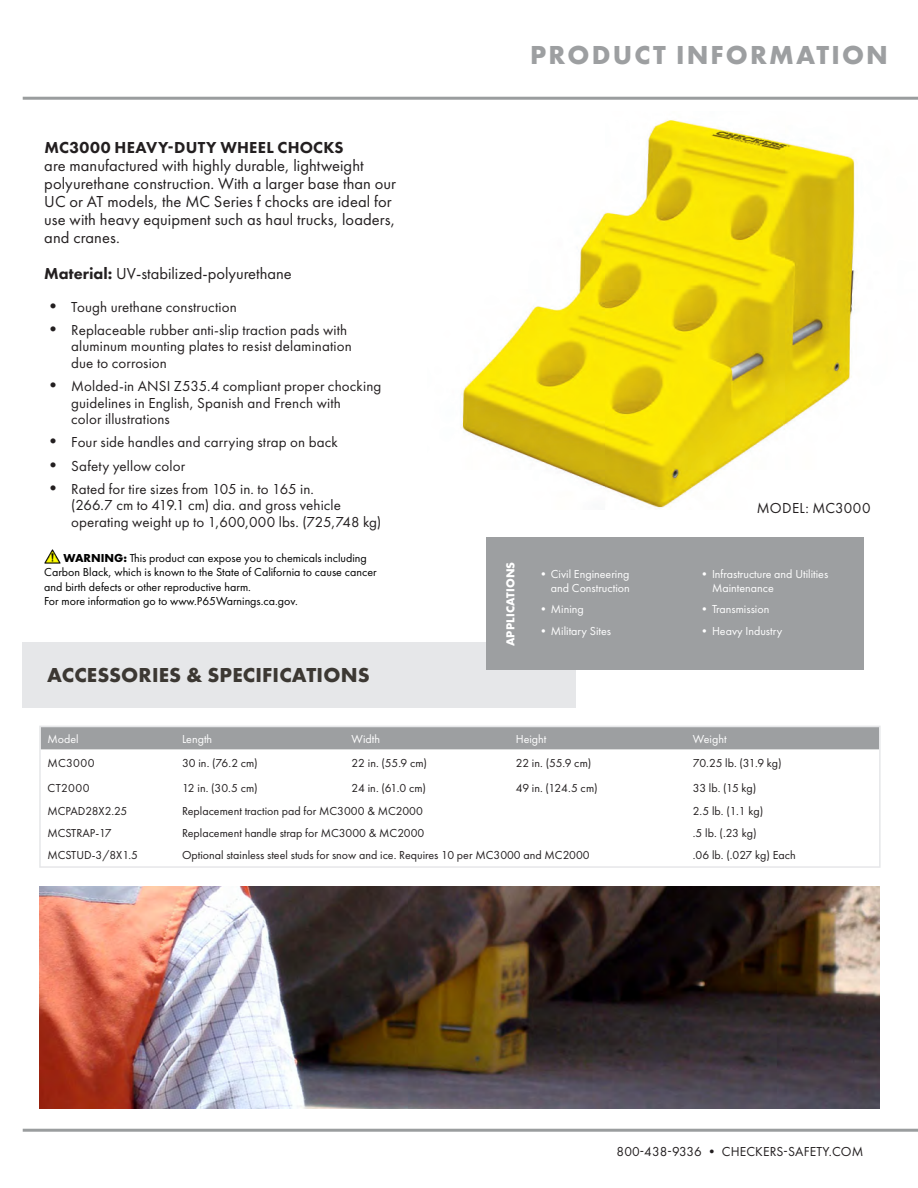
<style>
.page{position:relative;width:918px;height:1188px;background:#fff}
.page>*{position:absolute;margin:0;border:0;box-sizing:border-box;transform-origin:0 0}
.t1{font:700 27px "Futura New";letter-spacing:.08em;color:#9d9fa1}
.t2{font:700 21px "Futura New";letter-spacing:.01em;color:#3c3833}
.Paragraph_Style_2{font:16.5px/18px "Futura New";letter-spacing:.005em;color:#231f20}
.t3{font:15px/16.5px "Futura New";letter-spacing:.005em;color:#231f20}
.t4{font:13.5px "Futura New";letter-spacing:.01em;color:#231f20}
.t5{font:12px "Futura New";color:#231f20}
.t6{font:12px/14.4px "Futura New";color:#000}
.t7{font:12px/14.4px "Futura New";color:#fff;text-align:right}
.t8{font:700 12px "Futura New";letter-spacing:.01em;color:#fff}
.s1{font-weight:800}
.s2{font-size:18px}
.s3{font-weight:700}
</style>
<div class="page">
<hr style="left:23px;top:97px;width:895px;height:3px;background:#9a9d9e">
<hr style="left:23px;top:1129px;width:895px;height:3px;background:#9a9d9e">
<div style="left:23px;top:642px;width:553px;height:65px;background:#e6e7e9"></div>
<div style="left:486px;top:538px;width:378px;height:132px;background:#9d9fa1"></div>
<img style="left:462px;top:120px;width:394px;height:389px">
<div style="left:42px;top:729px;width:836px;height:20px;background:#9d9fa1"></div>
<div style="left:39px;top:726px;width:842px;height:142px;border:2px solid #e6e7e9"></div>
<img style="left:39px;top:887px;width:840px;height:221px">
<img style="left:44px;top:550px;width:17px;height:14px">
<p class="Paragraph_Style_2" style="left:44px;top:138px;width:353px"><span class="s1">MC3000 HEAVY-DUTY WHEEL CHOCKS<br></span>are manufactured with highly durable, lightweight polyurethane construction. With a larger base than our UC or AT models, the MC Series f chocks are ideal for use with heavy equipment such as haul trucks, loaders, and cranes.</p>
<p class="Paragraph_Style_2" style="left:44px;top:264px;width:249px"><span class="s1">Material:</span> UV-stabilized-polyurethane</p>
<p class="t3" style="left:44px;top:298px;width:194px"><span class="s2">•</span> Tough urethane construction</p>
<p class="t3" style="left:71px;top:322px;width:282px;text-indent:-27px"><span class="s2">•</span> Replaceable rubber anti-slip traction pads with aluminum mounting plates to resist delamination due to corrosion</p>
<p class="t3" style="left:71px;top:378px;width:312px;text-indent:-27px"><span class="s2">•</span> Molded-in ANSI Z535.4 compliant proper chocking guidelines in English, Spanish and French with<br>color illustrations</p>
<p class="t3" style="left:44px;top:434px;width:295px"><span class="s2">•</span> Four side handles and carrying strap on back</p>
<p class="t3" style="left:44px;top:457px;width:142px"><span class="s2">•</span> Safety yellow color</p>
<p class="t3" style="left:71px;top:481px;width:311px;text-indent:-27px"><span class="s2">•</span> Rated for tire sizes from 105 in. to 165 in.<br>(266.7 cm to 419.1 cm) dia. and gross vehicle operating weight up to 1,600,000 lbs. (725,748 kg)</p>
<p class="t6" style="left:44px;top:551px;width:334px;text-indent:19px"><span class="s3">WARNING:</span> This product can expose you to chemicals including<br>Carbon Black, which is known to the State of California to cause cancer and birth defects or other reproductive harm.</p>
<p class="t6" style="left:44px;top:594px;width:255px">For more information go to www.P65Warnings.ca.gov.</p>
<p class="t2" style="left:47px;top:662px;width:324px">ACCESSORIES &amp; SPECIFICATIONS</p>
<p class="t1" style="left:530px;top:38px;width:359px">PRODUCT INFORMATION</p>
<p class="t8" style="left:503px;top:646px;width:86px;rotate:-90deg">APPLICATIONS</p>
<p class="t7" style="left:537px;top:567px;width:94px">•Civil Engineering and Construction</p>
<p class="t7" style="left:537px;top:602px;width:48px">•Mining</p>
<p class="t7" style="left:537px;top:623px;width:75px">•Military Sites</p>
<p class="t3" style="left:757px;top:500px;width:115px">MODEL: MC3000</p>
<p class="t7" style="left:712px;top:567px;width:118px;text-align:left;text-indent:-14px">•Infrastructure and Utilities<br>Maintenance</p>
<p class="t7" style="left:699px;top:602px;width:72px">•Transmission</p>
<p class="t7" style="left:699px;top:623px;width:85px">•Heavy Industry</p>
<p class="t7" style="left:47px;top:731px;width:33px">Model</p>
<p class="t7" style="left:182px;top:731px;width:32px">Length</p>
<p class="t7" style="left:352px;top:731px;width:30px">Width</p>
<p class="t7" style="left:516px;top:731px;width:32px">Height</p>
<p class="t7" style="left:693px;top:731px;width:35px">Weight</p>
<p class="t5" style="left:48px;top:756px;width:49px">MC3000</p>
<p class="t5" style="left:182px;top:756px;width:77px">30 in. (76.2 cm)</p>
<p class="t5" style="left:352px;top:756px;width:77px">22 in. (55.9 cm)</p>
<p class="t5" style="left:516px;top:756px;width:77px">22 in. (55.9 cm)</p>
<p class="t5" style="left:693px;top:756px;width:90px">70.25 lb. (31.9 kg)</p>
<p class="t5" style="left:48px;top:781px;width:44px">CT2000</p>
<p class="t5" style="left:182px;top:781px;width:77px">12 in. (30.5 cm)</p>
<p class="t5" style="left:352px;top:781px;width:76px">24 in. (61.0 cm)</p>
<p class="t5" style="left:516px;top:781px;width:83px">49 in. (124.5 cm)</p>
<p class="t5" style="left:693px;top:781px;width:65px">33 lb. (15 kg)</p>
<p class="t5" style="left:47px;top:803px;width:81px">MCPAD28X2.25</p>
<p class="t5" style="left:182px;top:803px;width:242px">Replacement traction pad for MC3000 &amp; MC2000</p>
<p class="t5" style="left:693px;top:803px;width:72px">2.5 lb. (1.1 kg)</p>
<p class="t5" style="left:47px;top:826px;width:66px">MCSTRAP-17</p>
<p class="t5" style="left:182px;top:826px;width:244px">Replacement handle strap for MC3000 &amp; MC2000</p>
<p class="t5" style="left:693px;top:826px;width:65px">.5 lb. (.23 kg)</p>
<p class="t5" style="left:47px;top:848px;width:92px">MCSTUD-3/8X1.5</p>
<p class="t5" style="left:182px;top:848px;width:409px">Optional stainless steel studs for snow and ice. Requires 10 per MC3000 and MC2000</p>
<p class="t5" style="left:693px;top:848px;width:104px">.06 lb. (.027 kg) Each</p>
<p class="t4" style="left:617px;top:1144px;width:248px">800-438-9336 • CHECKERS-SAFETY.COM</p>
</div>
